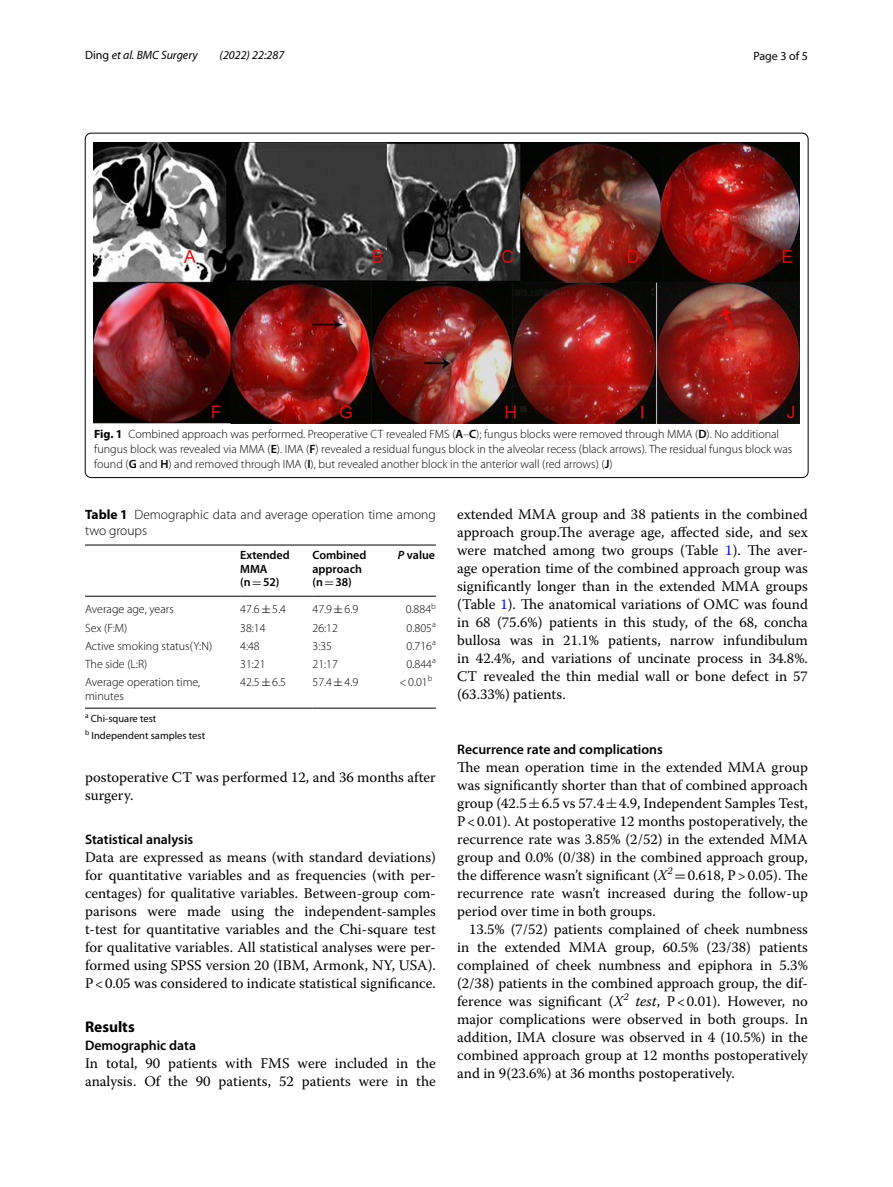
<style>
.page{position:relative;width:893px;height:1187px;background:#fff}
.page>*{position:absolute;margin:0;border:0;box-sizing:border-box;transform-origin:0 0}
.t1{font:700 15.45px "Myriad Pro";color:#000}
.t2{font:14.7px/18px "Warnock Pro";color:#000;text-align:justify}
.t3{font:600 13.8px "Myriad Pro";color:#000}
.t4{font:300 13.5px/16.5px "Myriad Pro";color:#000}
.t5{font:300 12px/15px "Myriad Pro";color:#000}
.t6{font:600 12px/13.5px "Myriad Pro";color:#000}
.t7{font:italic 12px "Myriad Pro";color:#000}
.t8{font:12px "Myriad Pro";color:#000}
.t9{font:10.5px/17px "Myriad Pro";color:#000}
.s1{font-style:normal}
.s2{font-weight:700}
.s3{font-weight:600}
.s4{color:#00f}
.s5{font-family:"MTSY";font-weight:400}
.s6{font-style:italic}
.s7{font-family:"MTSY"}
</style>
<div class="page">
<img style="left:94px;top:142px;width:706px;height:281px">
<hr style="left:85px;top:544px;width:155px;height:1px;background:#000">
<hr style="left:85px;top:596px;width:155px;height:1px;background:#000">
<hr style="left:240px;top:544px;width:72px;height:1px;background:#000">
<hr style="left:240px;top:596px;width:72px;height:1px;background:#000">
<hr style="left:312px;top:544px;width:86px;height:1px;background:#000">
<hr style="left:312px;top:596px;width:86px;height:1px;background:#000">
<hr style="left:398px;top:544px;width:38px;height:1px;background:#000">
<hr style="left:398px;top:596px;width:38px;height:1px;background:#000">
<hr style="left:85px;top:707px;width:155px;height:1px;background:#000">
<hr style="left:240px;top:707px;width:72px;height:1px;background:#000">
<hr style="left:312px;top:707px;width:86px;height:1px;background:#000">
<hr style="left:398px;top:707px;width:38px;height:1px;background:#000">
<p class="t7" style="left:85px;top:48px;width:114px"><span class="s1">Ding</span> et al. BMC Surgery</p>
<p class="t7" style="left:220px;top:48px;width:66px">(2022) 22:287</p>
<p class="t8" style="left:753px;top:48px;width:56px">Page 3 of 5</p>
<p class="t5" style="left:94px;top:427px;width:700px"><span class="s2">Fig. 1</span> Combined approach was performed. Preoperative CT revealed FMS (<span class="s3">A</span>–<span class="s3">C</span>); fungus blocks were removed through MMA (<span class="s3">D</span>). No additional fungus block was revealed via MMA (<span class="s3">E</span>). IMA (<span class="s3">F</span>) revealed a residual fungus block in the alveolar recess (black arrows). The residual fungus block was found (<span class="s3">G</span> and <span class="s3">H</span>) and removed through IMA (<span class="s3">I</span>), but revealed another block in the anterior wall (red arrows) (<span class="s3">J</span>)</p>
<p class="t4" style="left:85px;top:506px;width:352px"><span class="s2">Table 1</span> Demographic data and average operation time among two groups</p>
<p class="t2" style="left:457px;top:505px;width:352px">extended MMA group and 38 patients in the combined approach group.The average age, affected side, and sex were matched among two groups (Table <span class="s4">1</span>). The aver&shy;age operation time of the combined approach group was significantly longer than in the extended MMA groups (Table <span class="s4">1</span>). The anatomical variations of OMC was found in 68 (75.6%) patients in this study, of the 68, concha bullosa was in 21.1% patients, narrow infundibulum in 42.4%, and variations of uncinate process in 34.8%.<br>CT revealed the thin medial wall or bone defect in 57 (63.33%) patients.</p>
<p class="t6" style="left:240px;top:548px;width:51px">Extended<br>MMA (n<span class="s5">=</span>52)</p>
<p class="t6" style="left:312px;top:548px;width:55px">Combined approach (n<span class="s5">=</span>38)</p>
<p class="t6" style="left:398px;top:548px;width:39px"><span class="s6">P</span> value</p>
<p class="t5" style="left:85px;top:602px;width:90px">Average age, years</p>
<p class="t5" style="left:240px;top:602px;width:47px">47.6<span class="s5">±</span>5.4</p>
<p class="t5" style="left:312px;top:602px;width:47px">47.9<span class="s5">±</span>6.9</p>
<p class="t5" style="left:406px;top:602px;width:32px">0.884<sup>b</sup></p>
<p class="t5" style="left:85px;top:620px;width:44px">Sex (F:M)</p>
<p class="t5" style="left:240px;top:620px;width:27px">38:14</p>
<p class="t5" style="left:312px;top:620px;width:27px">26:12</p>
<p class="t5" style="left:407px;top:620px;width:31px">0.805<sup>a</sup></p>
<p class="t5" style="left:85px;top:638px;width:129px">Active smoking status(Y:N)</p>
<p class="t5" style="left:240px;top:638px;width:21px">4:48</p>
<p class="t5" style="left:312px;top:638px;width:21px">3:35</p>
<p class="t5" style="left:407px;top:638px;width:31px">0.716<sup>a</sup></p>
<p class="t5" style="left:85px;top:656px;width:64px">The side (L:R)</p>
<p class="t5" style="left:240px;top:656px;width:27px">31:21</p>
<p class="t5" style="left:312px;top:656px;width:27px">21:17</p>
<p class="t5" style="left:407px;top:656px;width:31px">0.844<sup>a</sup></p>
<p class="t5" style="left:85px;top:675px;width:117px;line-height:13.5px">Average operation time, minutes</p>
<p class="t5" style="left:240px;top:674px;width:47px">42.5<span class="s5">±</span>6.5</p>
<p class="t5" style="left:312px;top:674px;width:47px">57.4<span class="s5">±</span>4.9</p>
<p class="t5" style="left:399px;top:674px;width:34px">&lt;0.01<sup>b</sup></p>
<p class="t9" style="left:85px;top:709px;width:122px"><sup>a</sup> Chi-square test<br><sup>b</sup> Independent samples test</p>
<p class="t2" style="left:85px;top:767px;width:352px">postoperative CT was performed 12, and 36 months after surgery.</p>
<p class="t3" style="left:85px;top:830px;width:110px">Statistical analysis</p>
<p class="t2" style="left:85px;top:847px;width:352px">Data are expressed as means (with standard deviations) for quantitative variables and as frequencies (with per&shy;centages) for qualitative variables. Between-group com&shy;parisons were made using the independent-samples t-test for quantitative variables and the Chi-square test for qualitative variables. All statistical analyses were per&shy;formed using SPSS version 20 (IBM, Armonk, NY, USA).<br>P&lt;0.05 was considered to indicate statistical significance.</p>
<p class="t1" style="left:85px;top:1016px;width:51px">Results</p>
<p class="t3" style="left:85px;top:1036px;width:113px">Demographic data</p>
<p class="t2" style="left:85px;top:1053px;width:352px">In total, 90 patients with FMS were included in the analysis. Of the 90 patients, 52 patients were in the</p>
<p class="t3" style="left:457px;top:740px;width:207px">Recurrence rate and complications</p>
<p class="t2" style="left:457px;top:757px;width:352px">The mean operation time in the extended MMA group was significantly shorter than that of combined approach group (42.5<span class="s7">±</span>6.5 vs 57.4<span class="s7">±</span>4.9, Independent Samples Test, P&lt;0.01). At postoperative 12 months postoperatively, the recurrence rate was 3.85% (2/52) in the extended MMA group and 0.0% (0/38) in the combined approach group, the difference wasn’t significant (<span class="s6">X</span><sup>2</sup> <span class="s7">=</span>0.618, P&gt;0.05). The recurrence rate wasn’t increased during the follow-up period over time in both groups.</p>
<p class="t2" style="left:457px;top:919px;width:352px;text-indent:12px">13.5% (7/52) patients complained of cheek numbness in the extended MMA group, 60.5% (23/38) patients complained of cheek numbness and epiphora in 5.3% (2/38) patients in the combined approach group, the dif&shy;ference was significant (<span class="s6">X</span><sup>2</sup> <span class="s6">test</span>, P&lt;0.01). However, no major complications were observed in both groups. In addition, IMA closure was observed in 4 (10.5%) in the combined approach group at 12 months postoperatively and in 9(23.6%) at 36 months postoperatively.</p>
</div>
